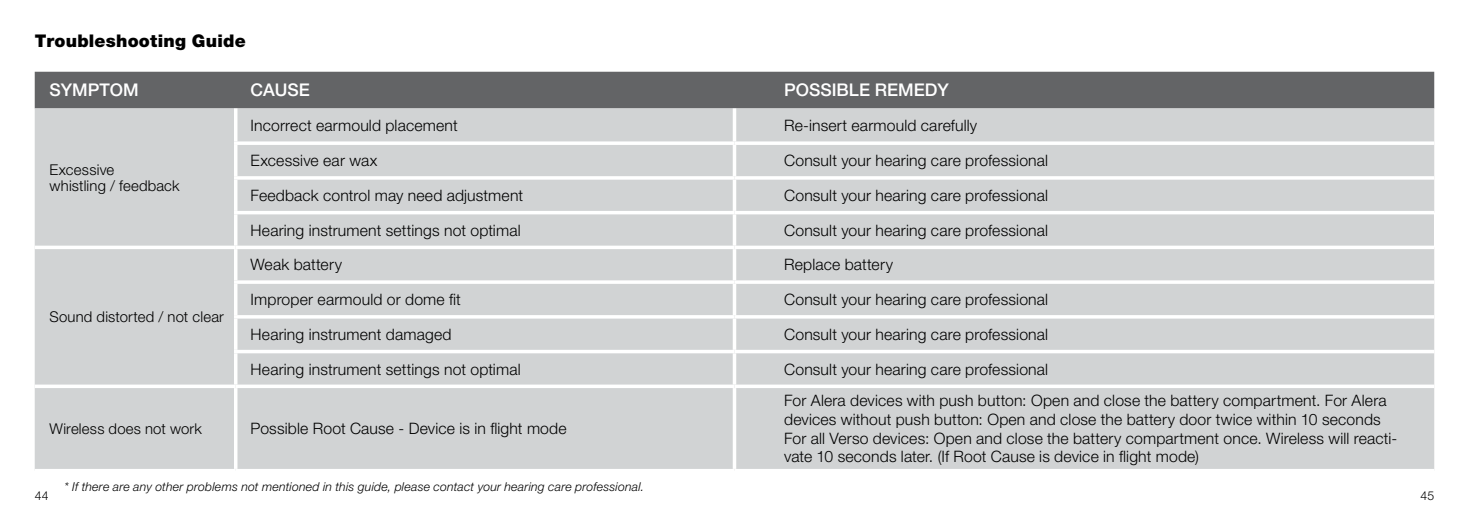
<style>
.page{position:relative;width:1469px;height:521px;background:#fff}
.page>*{position:absolute;margin:0;border:0;box-sizing:border-box;transform-origin:0 0}
.t1{font:500 17.5px "Helvetica Neue LT Pro";color:#fff}
.t2{font:900 17.5px "Helvetica Neue LT Pro";letter-spacing:.01em;color:#000}
.t3{font:300 15.75px/18.9px "Helvetica Neue LT Pro";letter-spacing:.01em;color:#000}
.t4{font:300 14.88px/15.8px "Helvetica Neue LT Pro";letter-spacing:.01em;color:#000}
.t5{font:italic 300 12.25px "Helvetica Neue LT Pro";letter-spacing:.015em;color:#000}
.t6{font:300 12.25px "Helvetica Neue LT Pro";color:#000}
</style>
<div class="page">
<div style="left:35px;top:72px;width:1399px;height:36px;background:#636466"></div>
<div style="left:35px;top:108px;width:1399px;height:361px;background:#d1d3d4"></div>
<div style="left:734px;top:213px;width:700px;height:34px;background:#d1d3d4"></div>
<svg style="left:732px;top:108px;width:4px;height:33px"></svg>
<svg style="left:234px;top:141px;width:500px;height:4px"></svg>
<svg style="left:734px;top:141px;width:700px;height:4px"></svg>
<svg style="left:732px;top:145px;width:4px;height:31px"></svg>
<hr style="left:234px;top:176px;width:500px;height:4px;background:#fff">
<hr style="left:734px;top:176px;width:700px;height:4px;background:#f7f7f7">
<svg style="left:732px;top:180px;width:4px;height:31px"></svg>
<hr style="left:234px;top:211px;width:500px;height:3px;background:#fff">
<hr style="left:734px;top:211px;width:700px;height:3px;background:#fff">
<svg style="left:732px;top:214px;width:4px;height:32px"></svg>
<hr style="left:35px;top:246px;width:201px;height:3px;background:#fff">
<hr style="left:236px;top:246px;width:498px;height:3px;background:#fff">
<hr style="left:734px;top:246px;width:700px;height:3px;background:#fff">
<svg style="left:732px;top:249px;width:4px;height:31px"></svg>
<svg style="left:234px;top:280px;width:500px;height:4px"></svg>
<hr style="left:734px;top:280px;width:700px;height:4px;background:#fff">
<svg style="left:732px;top:284px;width:4px;height:31px"></svg>
<svg style="left:234px;top:315px;width:500px;height:4px"></svg>
<svg style="left:734px;top:315px;width:700px;height:4px"></svg>
<svg style="left:732px;top:319px;width:4px;height:31px"></svg>
<hr style="left:234px;top:350px;width:500px;height:3px;background:#fff">
<hr style="left:734px;top:350px;width:700px;height:3px;background:#fff">
<svg style="left:732px;top:353px;width:4px;height:31px"></svg>
<svg style="left:35px;top:384px;width:201px;height:4px"></svg>
<svg style="left:236px;top:384px;width:498px;height:4px"></svg>
<svg style="left:734px;top:384px;width:700px;height:4px"></svg>
<svg style="left:732px;top:388px;width:4px;height:81px"></svg>
<hr style="left:234px;top:108px;width:3px;height:33px;background:#fff">
<hr style="left:234px;top:145px;width:3px;height:31px;background:#fff">
<hr style="left:234px;top:180px;width:3px;height:31px;background:#fff">
<hr style="left:234px;top:214px;width:3px;height:32px;background:#fff">
<hr style="left:234px;top:249px;width:3px;height:31px;background:#fff">
<hr style="left:234px;top:284px;width:3px;height:31px;background:#fff">
<hr style="left:234px;top:319px;width:3px;height:31px;background:#fff">
<hr style="left:234px;top:353px;width:3px;height:31px;background:#fff">
<hr style="left:234px;top:388px;width:3px;height:81px;background:#fff">
<p class="t2" style="left:35px;top:31px;width:212px">Troubleshooting Guide</p>
<p class="t1" style="left:50px;top:80px;width:91px">SYMPTOM</p>
<p class="t1" style="left:251px;top:80px;width:61px">CAUSE</p>
<p class="t1" style="left:784px;top:80px;width:116px">POSSIBLE REME</p>
<p class="t1" style="left:924px;top:80px;width:25px">DY</p>
<p class="t4" style="left:50px;top:162px;width:131px">Excessive<br>whistling / feedback</p>
<p class="t4" style="left:50px;top:309px;width:176px">Sound distorted / not clear</p>
<p class="t3" style="left:251px;top:116px;width:209px">Incorrect earmould placement</p>
<p class="t3" style="left:784px;top:116px;width:195px">Re-insert earmould carefully</p>
<p class="t3" style="left:251px;top:151px;width:128px">Excessive ear wax</p>
<p class="t3" style="left:784px;top:151px;width:265px">Consult your hearing care professional</p>
<p class="t3" style="left:251px;top:185px;width:274px">Feedback control may need adjustment</p>
<p class="t3" style="left:784px;top:185px;width:265px">Consult your hearing care professional</p>
<p class="t3" style="left:251px;top:220px;width:271px">Hearing instrument settings not optimal</p>
<p class="t3" style="left:784px;top:220px;width:265px">Consult your hearing care professional</p>
<p class="t3" style="left:251px;top:255px;width:93px">Weak battery</p>
<p class="t3" style="left:784px;top:255px;width:110px">Replace battery</p>
<p class="t3" style="left:251px;top:290px;width:212px">Improper earmould or dome fit</p>
<p class="t3" style="left:784px;top:290px;width:265px">Consult your hearing care professional</p>
<p class="t3" style="left:251px;top:324px;width:202px">Hearing instrument damaged</p>
<p class="t3" style="left:784px;top:324px;width:265px">Consult your hearing care professional</p>
<p class="t3" style="left:251px;top:359px;width:271px">Hearing instrument settings not optimal</p>
<p class="t3" style="left:784px;top:359px;width:265px">Consult your hearing care professional</p>
<p class="t4" style="left:50px;top:420px;width:154px">Wireless does not work</p>
<p class="t3" style="left:251px;top:419px;width:317px">Possible Root Cause - Device is in flight mode</p>
<p class="t3" style="left:784px;top:390px;width:614px">For Alera devices with push button: Open and close the battery compartment. For Alera devices without push button: Open and close the battery door twice within 10 seconds For all Verso devices: Open and close the battery compartment once. Wireless will reacti&shy;vate 10 seconds later. (If Root Cause is device in flight mode)</p>
<p class="t5" style="left:64px;top:479px;width:581px">* If there are any other problems not mentioned in this guide, please contact your hearing care professional.</p>
<p class="t6" style="left:35px;top:488px;width:15px">44</p>
<p class="t6" style="left:1420px;top:488px;width:15px">45</p>
</div>
